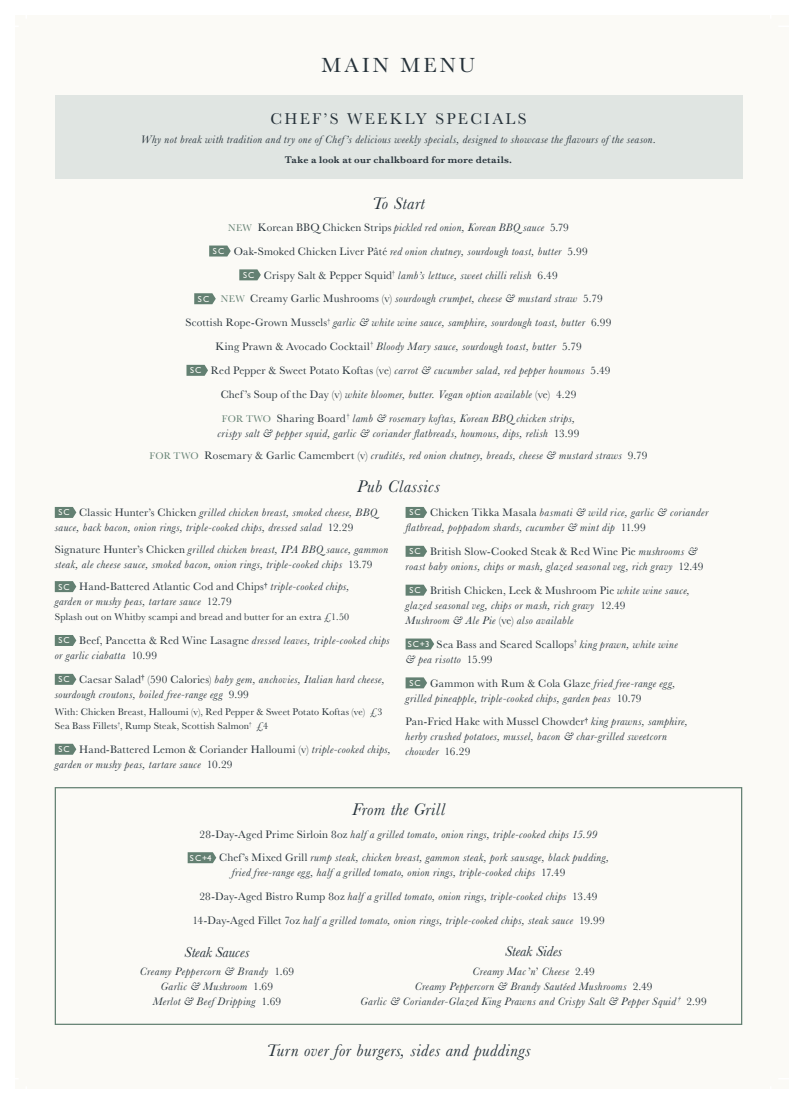
<style>
.page{position:relative;width:797px;height:1105px;background:#fff}
.page>*{position:absolute;margin:0;border:0;box-sizing:border-box;transform-origin:0 0}
.t1{font:21.25px "Baskerville";letter-spacing:.15em;color:#253139}
.t2{font:italic 17.5px "Baskerville";letter-spacing:.03em;color:#253139}
.t3{font:16.25px "Baskerville";letter-spacing:.14em;color:#253139}
.t4{font:italic 15px "Baskerville";color:#253139}
.t5{font:italic 11.25px/15px "Baskerville";letter-spacing:.035em;color:#253139}
.t6{font:10px/13.8px "Baskerville";letter-spacing:.015em;color:#253139}
.t7{font:600 10px "Baskerville";letter-spacing:.025em;color:#253139}
.s1{font-style:normal;font-size:10px;color:#638072}
.s2{font-style:normal}
.s3{font-family:"Gill Sans Std";font-style:normal;font-size:8.75px;color:#fbfaf6}
</style>
<div class="page">
<div style="left:760px;top:16px;width:28px;height:1073px;background:#fbfaf6"></div>
<div style="left:16px;top:16px;width:765px;height:1073px;background:#fbfaf6"></div>
<div style="left:55px;top:95px;width:687px;height:83px;background:#e0e5e2"></div>
<svg style="left:209px;top:246px;width:22px;height:10px"></svg>
<svg style="left:239px;top:269px;width:22px;height:11px"></svg>
<svg style="left:194px;top:293px;width:22px;height:11px"></svg>
<svg style="left:186px;top:365px;width:22px;height:11px"></svg>
<svg style="left:55px;top:507px;width:21px;height:11px"></svg>
<svg style="left:55px;top:581px;width:21px;height:11px"></svg>
<svg style="left:55px;top:635px;width:21px;height:11px"></svg>
<svg style="left:55px;top:674px;width:21px;height:11px"></svg>
<svg style="left:55px;top:744px;width:21px;height:11px"></svg>
<svg style="left:405px;top:507px;width:22px;height:11px"></svg>
<svg style="left:405px;top:546px;width:22px;height:11px"></svg>
<svg style="left:405px;top:585px;width:22px;height:11px"></svg>
<svg style="left:405px;top:638px;width:29px;height:11px"></svg>
<svg style="left:405px;top:677px;width:22px;height:11px"></svg>
<svg style="left:188px;top:852px;width:28px;height:11px"></svg>
<div style="left:55px;top:787px;width:687px;height:238px;border:1px solid #638072"></div>
<h1 class="t1" style="left:321px;top:52px;width:155px">MAIN MENU</h1>
<h3 class="t3" style="left:270px;top:108px;width:257px">CHEF’S WEEKLY SPECIALS</h3>
<p class="t5" style="left:141px;top:132px;width:516px">Why not break with tradition and try one of Chef’s delicious weekly specials, designed to showcase the flavours of the season.</p>
<p class="t7" style="left:285px;top:153px;width:229px">Take a look at our chalkboard for more details.</p>
<h2 class="t2" style="left:372px;top:191px;width:54px">To Start</h2>
<p class="t5" style="left:185px;top:215px;width:427px;line-height:23.9px;text-align:center"><span class="s1">NEW</span> <span class="s2">Korean BBQ Chicken Strips</span> pickled red onion, Korean BBQ sauce <span class="s2">5.79<br></span><span class="s3">SC</span> <span class="s2">Oak-Smoked Chicken Liver Pâté</span> red onion chutney, sourdough toast, butter <span class="s2">5.99<br></span><span class="s3">SC</span> <span class="s2">Crispy Salt &amp; Pepper Squid</span><sup>†</sup> lamb’s lettuce, sweet chilli relish <span class="s2">6.49<br></span><span class="s3">SC</span> <span class="s1">NEW</span> <span class="s2">Creamy Garlic Mushrooms (v)</span> sourdough crumpet, cheese &amp; mustard straw <span class="s2">5.79<br>Scottish Rope-Grown Mussels</span><sup>†</sup> garlic &amp; white wine sauce, samphire, sourdough toast, butter <span class="s2">6.99<br>King Prawn &amp; Avocado Cocktail</span><sup>†</sup> Bloody Mary sauce, sourdough toast, butter <span class="s2">5.79<br></span><span class="s3">SC</span> <span class="s2">Red Pepper &amp; Sweet Potato Koftas (ve)</span> carrot &amp; cucumber salad, red pepper houmous <span class="s2">5.49<br>Chef ’s Soup of the Day (v)</span> white bloomer, butter. Vegan option available <span class="s2">(ve) 4.29<br></span><span class="s1">FOR TWO</span> <span class="s2">Sharing Board</span><sup>†</sup> lamb &amp; rosemary koftas, Korean BBQ chicken strips,</p>
<p class="t5" style="left:149px;top:422px;width:499px;line-height:22.1px;text-align:center">crispy salt &amp; pepper squid, garlic &amp; coriander flatbreads, houmous, dips, relish <span class="s2">13.99<br></span><span class="s1">FOR TWO</span> <span class="s2">Rosemary &amp; Garlic Camembert (v)</span> crudités, red onion chutney, breads, cheese &amp; mustard straws <span class="s2">9.79</span></p>
<h2 class="t2" style="left:357px;top:475px;width:84px">Pub Classics</h2>
<p class="t5" style="left:55px;top:505px;width:324px;text-indent:4px"><span class="s3">SC</span> <span class="s2">Classic Hunter’s Chicken</span> grilled chicken breast, smoked cheese, BBQ sauce, back bacon, onion rings, triple-cooked chips, dressed salad <span class="s2">12.29</span></p>
<p class="t5" style="left:55px;top:542px;width:335px"><span class="s2">Signature Hunter’s Chicken</span> grilled chicken breast, IPA BBQ sauce, gammon steak, ale cheese sauce, smoked bacon, onion rings, triple-cooked chips <span class="s2">13.79</span></p>
<p class="t5" style="left:55px;top:579px;width:296px;text-indent:4px"><span class="s3">SC</span> <span class="s2">Hand-Battered Atlantic Cod and Chips</span><sup>†</sup> triple-cooked chips, garden or mushy peas, tartare sauce <span class="s2">12.79</span></p>
<p class="t6" style="left:55px;top:610px;width:296px">Splash out on Whitby scampi and bread and butter for an extra £1.50</p>
<p class="t5" style="left:55px;top:633px;width:336px;text-indent:4px"><span class="s3">SC</span> <span class="s2">Beef, Pancetta &amp; Red Wine Lasagne</span> dressed leaves, triple-cooked chips or garlic ciabatta <span class="s2">10.99</span></p>
<p class="t5" style="left:55px;top:672px;width:331px;text-indent:4px"><span class="s3">SC</span> <span class="s2">Caesar Salad</span><sup>†</sup> <span class="s2">(590 Calories)</span> baby gem, anchovies, Italian hard cheese, sourdough croutons, boiled free-range egg <span class="s2">9.99</span></p>
<p class="t6" style="left:55px;top:705px;width:329px">With: Chicken Breast, Halloumi (v), Red Pepper &amp; Sweet Potato Koftas (ve) £3<br>Sea Bass Fillets<sup>†</sup>, Rump Steak, Scottish Salmon<sup>†</sup> £4</p>
<p class="t5" style="left:55px;top:742px;width:338px;text-indent:4px"><span class="s3">SC</span> <span class="s2">Hand-Battered Lemon &amp; Coriander Halloumi (v)</span> triple-cooked chips, garden or mushy peas, tartare sauce <span class="s2">10.29</span></p>
<p class="t5" style="left:405px;top:505px;width:304px;text-indent:4px"><span class="s3">SC</span> <span class="s2">Chicken Tikka Masala</span> basmati &amp; wild rice, garlic &amp; coriander flatbread, poppadom shards, cucumber &amp; mint dip <span class="s2">11.99</span></p>
<p class="t5" style="left:405px;top:544px;width:299px;text-align:center"><span class="s3">SC</span> <span class="s2">British Slow-Cooked Steak &amp; Red Wine Pie</span> mushrooms &amp; roast baby onions, chips or mash, glazed seasonal veg, rich gravy <span class="s2">12.49</span></p>
<p class="t5" style="left:405px;top:583px;width:286px;text-indent:4px"><span class="s3">SC</span> <span class="s2">British Chicken, Leek &amp; Mushroom Pie</span> white wine sauce, glazed seasonal veg, chips or mash, rich gravy <span class="s2">12.49<br></span>Mushroom &amp; Ale Pie <span class="s2">(ve)</span> also available</p>
<p class="t5" style="left:405px;top:637px;width:274px"><span class="s3">SC+3</span> <span class="s2">Sea Bass and Seared Scallops</span><sup>†</sup> king prawn, white wine &amp; pea risotto <span class="s2">15.99</span></p>
<p class="t5" style="left:405px;top:675px;width:271px;text-indent:4px"><span class="s3">SC</span> <span class="s2">Gammon with Rum &amp; Cola Glaze</span> fried free-range egg, grilled pineapple, triple-cooked chips, garden peas <span class="s2">10.79</span></p>
<p class="t5" style="left:405px;top:714px;width:284px"><span class="s2">Pan-Fried Hake with Mussel Chowder</span><sup>†</sup> king prawns, samphire, herby crushed potatoes, mussel, bacon &amp; char-grilled sweetcorn chowder <span class="s2">16.29</span></p>
<h2 class="t2" style="left:352px;top:798px;width:94px">From the Grill</h2>
<p class="t5" style="left:190px;top:822px;width:421px;line-height:23.9px;text-align:center"><span class="s2">28-Day-Aged Prime Sirloin 8oz</span> half a grilled tomato, onion rings, triple-cooked chips 15.99<br><span class="s3">SC+4</span> <span class="s2">Chef’s Mixed Grill</span> rump steak, chicken breast, gammon steak, pork sausage, black pudding,</p>
<p class="t5" style="left:192px;top:861px;width:414px;line-height:23.9px;text-align:center">fried free-range egg, half a grilled tomato, onion rings, triple-cooked chips <span class="s2">17.49<br>28-Day-Aged Bistro Rump 8oz</span> half a grilled tomato, onion rings, triple-cooked chips <span class="s2">13.49<br>14-Day-Aged Fillet 7oz</span> half a grilled tomato, onion rings, triple-cooked chips, steak sauce <span class="s2">19.99</span></p>
<h3 class="t4" style="left:185px;top:942px;width:66px">Steak Sauces</h3>
<p class="t5" style="left:140px;top:964px;width:156px;text-align:center">Creamy Peppercorn &amp; Brandy <span class="s2">1.69<br></span>Garlic &amp; Mushroom <span class="s2">1.69<br></span>Merlot &amp; Beef Dripping <span class="s2">1.69</span></p>
<h3 class="t4" style="left:505px;top:941px;width:59px">Steak Sides</h3>
<p class="t5" style="left:360px;top:964px;width:348px;text-align:center">Creamy Mac <span class="s2">’</span>n<span class="s2">’</span> Cheese <span class="s2">2.49<br></span>Creamy Peppercorn &amp; Brandy Sautéed Mushrooms <span class="s2">2.49<br></span>Garlic &amp; Coriander-Glazed King Prawns and Crispy Salt &amp; Pepper Squid <sup>†</sup> <span class="s2">2.99</span></p>
<h2 class="t2" style="left:266px;top:1039px;width:266px">Turn over for burgers, sides and puddings</h2>
</div>
